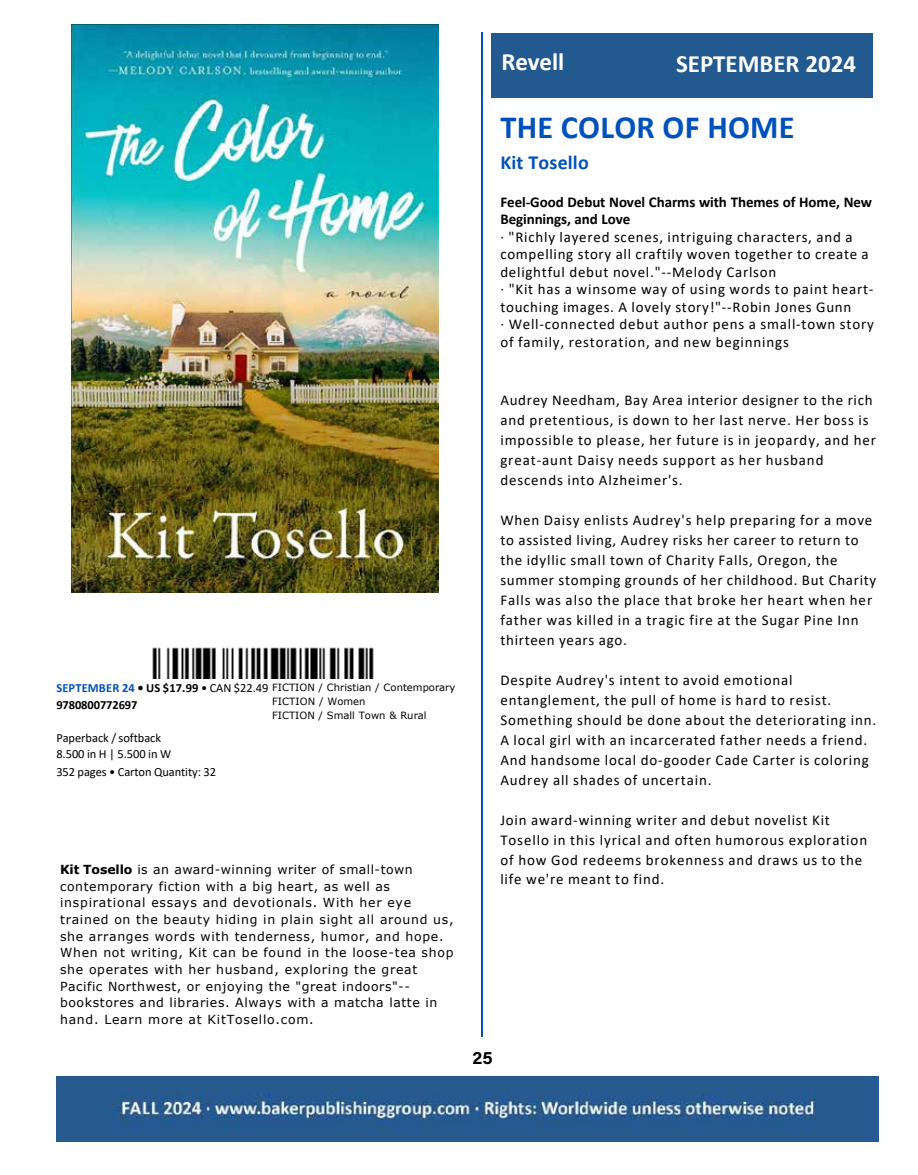
<style>
.page{position:relative;width:918px;height:1175px;background:#fff}
.page>*{position:absolute;margin:0;border:0;box-sizing:border-box;transform-origin:0 0}
.t1{font:700 32.4px "Calibri";letter-spacing:.01em;color:#0051bc}
.t2{font:700 24.9px "Calibri";letter-spacing:-.005em;color:#fff}
.t3{font:700 19.95px "Calibri";letter-spacing:.01em;color:#0051bc}
.t4{font:18px "Acumin Variable Concept";color:#000}
.t5{font:15px/20px "Calibri";letter-spacing:.055em;color:#000}
.t6{font:700 15px/17.4px "Calibri";letter-spacing:-.005em;color:#000}
.t7{font:12.45px/16.2px "Verdana";letter-spacing:.055em;color:#000}
.t8{font:12.45px/16.2px "Calibri";letter-spacing:-.005em;color:#000}
.t9{font:700 12.45px/16.2px "Calibri";color:#000}
.t10{font:10.05px/13.6px "Verdana";letter-spacing:.005em;color:#000}
.s1{color:#0051bc}
.s2{font-weight:400}
.s3{font-weight:700}
</style>
<div class="page">
<img style="left:71px;top:25px;width:367px;height:567px">
<img style="left:152px;top:647px;width:222px;height:31px">
<hr style="left:482px;top:32px;width:1px;height:1004px;background:#0051bc">
<div style="left:492px;top:33px;width:380px;height:64px;background:#22598f"></div>
<img style="left:56px;top:1076px;width:822px;height:65px">
<h2 class="t2" style="left:502px;top:44px;width:64px">Revell</h2>
<h2 class="t2" style="left:676px;top:46px;width:181px">SEPTEMBER 2024</h2>
<h1 class="t1" style="left:500px;top:105px;width:296px">THE COLOR OF HOME</h1>
<h3 class="t3" style="left:500px;top:149px;width:90px">Kit Tosello</h3>
<p class="t6" style="left:500px;top:193px;width:373px">Feel-Good Debut Novel Charms with Themes of Home, New<br>Beginnings, and Love</p>
<p class="t5" style="left:500px;top:228px;width:375px;line-height:17.4px">· "Richly layered scenes, intriguing characters, and a compelling story all craftily woven together to create a delightful debut novel."--Melody Carlson<br>· "Kit has a winsome way of using words to paint heart&shy;touching images. A lovely story!"--Robin Jones Gunn<br>· Well-connected debut author pens a small-town story of family, restoration, and new beginnings</p>
<p class="t9" style="left:56px;top:680px;width:214px"><span class="s1">SEPTEMBER 24</span> • US $17.99 <span class="s2">• CAN $22.49<br></span>9780800772697</p>
<p class="t8" style="left:56px;top:729px;width:116px">Paperback / softback<br>8.500 in H | 5.500 in W</p>
<p class="t8" style="left:56px;top:763px;width:161px">352 pages • Carton Quantity: 32</p>
<p class="t10" style="left:272px;top:680px;width:185px">FICTION / Christian / Contemporary<br>FICTION / Women<br>FICTION / Small Town &amp; Rural</p>
<p class="t7" style="left:60px;top:861px;width:354px"><span class="s3">Kit Tosello</span> is an award-winning writer of small-town contemporary fiction with a big heart, as well as inspirational essays and devotionals. With her eye</p>
<p class="t7" style="left:60px;top:911px;width:395px">trained on the beauty hiding in plain sight all around us, she arranges words with tenderness, humor, and hope.<br>When not writing, Kit can be found in the loose-tea shop</p>
<p class="t7" style="left:60px;top:961px;width:379px">she operates with her husband, exploring the great<br>Pacific Northwest, or enjoying the "great indoors"-- bookstores and libraries. Always with a matcha latte in</p>
<p class="t7" style="left:60px;top:1011px;width:255px">hand. Learn more at KitTosello.com.</p>
<p class="t5" style="left:500px;top:390px;width:377px">Audrey Needham, Bay Area interior designer to the rich and pretentious, is down to her last nerve. Her boss is impossible to please, her future is in jeopardy, and her great-aunt Daisy needs support as her husband descends into Alzheimer's.</p>
<p class="t5" style="left:500px;top:510px;width:378px">When Daisy enlists Audrey's help preparing for a move to assisted living, Audrey risks her career to return to the idyllic small town of Charity Falls, Oregon, the summer stomping grounds of her childhood. But Charity Falls was also the place that broke her heart when her father was killed in a tragic fire at the Sugar Pine Inn thirteen years ago.</p>
<p class="t5" style="left:500px;top:669px;width:377px">Despite Audrey's intent to avoid emotional entanglement, the pull of home is hard to resist.<br>Something should be done about the deteriorating inn.<br>A local girl with an incarcerated father needs a friend.<br>And handsome local do-gooder Cade Carter is coloring Audrey all shades of uncertain.</p>
<p class="t5" style="left:500px;top:809px;width:368px">Join award-winning writer and debut novelist Kit Tosello in this lyrical and often humorous exploration of how God redeems brokenness and draws us to the life we're meant to find.</p>
<p class="t4" style="left:473px;top:1045px;width:22px">25</p>
</div>
